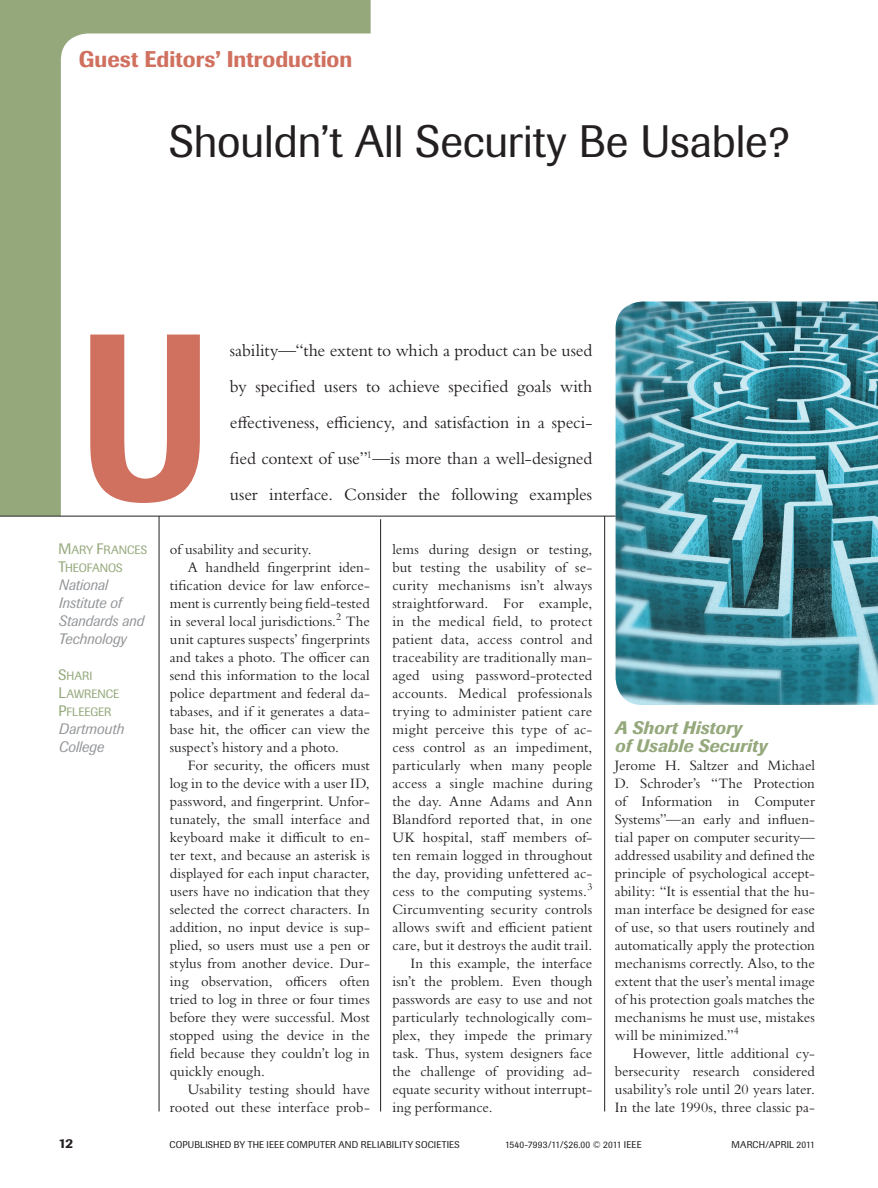
<style>
.page{position:relative;width:878px;height:1188px;background:#fff}
.page>*{position:absolute;margin:0;border:0;box-sizing:border-box;transform-origin:0 0}
.INTRO_GEI{font:500 233.7px "Imago";color:#d0705f;scale:.8 1}
.ARTICLE_TITLE{font:45px "Imago";letter-spacing:-.01em;color:#231f20}
.SECTION_TITLE{font:500 22.5px "Imago";color:#d0705f}
.INTRO_GEI-2{font:18px/36px "Bembo Std";letter-spacing:-.005em;color:#231f20;text-align:justify}
.Heading_1{font:italic 500 18px/18px "Imago";letter-spacing:.005em;color:#94a87b}
.PARAGRAPH{font:15px/18px "Bembo Std";letter-spacing:.005em;color:#231f20;text-align:justify}
.PARAGRAPH__NO_INDENT{font:15px/18px "Bembo Std";letter-spacing:.01em;color:#231f20;text-align:justify}
.AUTHOR_AFFILIATION{font:italic 15px/18px "Imago";color:#939598}
.t1{font:500 13.5px "Imago";color:#231f20}
.AUTHOR{font:12px/18px "Imago Book SC800";color:#94a87b}
.t2{font:9.75px "Imago";letter-spacing:.015em;color:#231f20}
.s1{font-size:15px}
</style>
<div class="page">
<svg style="left:0;top:0;width:370px;height:516px"></svg>
<hr style="left:0;top:516px;width:814px;height:1px;background:#231f20">
<hr style="left:159px;top:516px;width:1px;height:596px;background:#231f20">
<hr style="left:380px;top:519px;width:1px;height:593px;background:#231f20">
<hr style="left:604px;top:516px;width:1px;height:596px;background:#231f20">
<img style="left:615px;top:302px;width:263px;height:403px">
<p class="SECTION_TITLE" style="left:79px;top:46px;width:275px">Guest Editors’ Introduction</p>
<p class="ARTICLE_TITLE" style="left:170px;top:116px;width:622px">Shouldn’t All Security Be Usable?</p>
<p class="INTRO_GEI" style="left:79px;top:276px;width:167px">U</p>
<p class="INTRO_GEI-2" style="left:230px;top:332px;width:364px">sability—“the extent to which a product can be used by specified users to achieve specified goals with effectiveness, efficiency, and satisfaction in a speci&shy;fied context of use”<sup>1</sup>—is more than a well-designed user interface. Consider the following examples</p>
<p class="AUTHOR" style="left:58px;top:540px;width:90px"><span class="s1">M</span>ARY <span class="s1">F</span>RANCES<br><span class="s1">T</span>HEOFANOS</p>
<p class="AUTHOR_AFFILIATION" style="left:58px;top:575px;width:87px">National<br>Institute of<br>Standards and<br>Technology</p>
<p class="AUTHOR" style="left:58px;top:666px;width:62px"><span class="s1">S</span>HARI<br><span class="s1">L</span>AWRENCE<br><span class="s1">P</span>FLEEGER</p>
<p class="AUTHOR_AFFILIATION" style="left:58px;top:719px;width:67px">Dartmouth<br>College</p>
<p class="PARAGRAPH__NO_INDENT" style="left:170px;top:540px;width:143px">of usability and security.</p>
<p class="PARAGRAPH" style="left:170px;top:558px;width:201px;text-indent:18px">A handheld fingerprint iden&shy;tification device for law enforce&shy;ment is currently being field-tested in several local jurisdictions.<sup>2</sup> The unit captures suspects’ fingerprints and takes a photo. The officer can send this information to the local police department and federal da&shy;tabases, and if it generates a data&shy;base hit, the officer can view the suspect’s history and a photo.</p>
<p class="PARAGRAPH" style="left:170px;top:756px;width:201px;text-indent:18px">For security, the officers must log in to the device with a user ID, password, and fingerprint. Unfor&shy;tunately, the small interface and keyboard make it difficult to en&shy;ter text, and because an asterisk is displayed for each input character, users have no indication that they selected the correct characters. In addition, no input device is sup&shy;plied, so users must use a pen or stylus from another device. Dur&shy;ing observation, officers often tried to log in three or four times before they were successful. Most stopped using the device in the field because they couldn’t log in quickly enough.</p>
<p class="PARAGRAPH" style="left:170px;top:1080px;width:201px;text-align:right">Usability testing should have rooted out these interface prob-</p>
<p class="PARAGRAPH" style="left:392px;top:540px;width:201px">lems during design or testing, but testing the usability of se&shy;curity mechanisms isn’t always straightforward. For example, in the medical field, to protect patient data, access control and traceability are traditionally man&shy;aged using password-protected accounts. Medical professionals trying to administer patient care might perceive this type of ac&shy;cess control as an impediment, particularly when many people access a single machine during the day. Anne Adams and Ann Blandford reported that, in one UK hospital, staff members of&shy;ten remain logged in throughout the day, providing unfettered ac&shy;cess to the computing systems.<sup>3<br></sup>Circumventing security controls allows swift and efficient patient care, but it destroys the audit trail.</p>
<p class="PARAGRAPH" style="left:392px;top:954px;width:201px;text-indent:18px">In this example, the interface isn’t the problem. Even though passwords are easy to use and not particularly technologically com&shy;plex, they impede the primary task. Thus, system designers face the challenge of providing ad&shy;equate security without interrupt&shy;ing performance.</p>
<p class="Heading_1" style="left:615px;top:718px;width:154px">A Short History<br>of Usable Security</p>
<p class="PARAGRAPH__NO_INDENT" style="left:615px;top:756px;width:201px">Jerome H. Saltzer and Michael D. Schroder’s “The Protection of Information in Computer Systems”—an early and influen&shy;tial paper on computer security— addressed usability and defined the principle of psychological accept&shy;ability: “It is essential that the hu&shy;man interface be designed for ease of use, so that users routinely and automatically apply the protection mechanisms correctly. Also, to the extent that the user’s mental image of his protection goals matches the mechanisms he must use, mistakes will be minimized.”<sup>4</sup></p>
<p class="PARAGRAPH" style="left:615px;top:1044px;width:201px;text-indent:18px">However, little additional cy&shy;bersecurity research considered usability’s role until 20 years later.<br>In the late 1990s, three classic pa-</p>
<p class="t1" style="left:58px;top:1135px;width:16px">12</p>
<p class="t2" style="left:170px;top:1138px;width:291px">COPUBLISHED BY THE IEEE COMPUTER AND RELIABILITY SOCIETIES</p>
<p class="t2" style="left:505px;top:1138px;width:138px">1540-7993/11/$26.00 © 2011 IEEE</p>
<p class="t2" style="left:731px;top:1138px;width:85px">MARCH/APRIL 2011</p>
</div>
